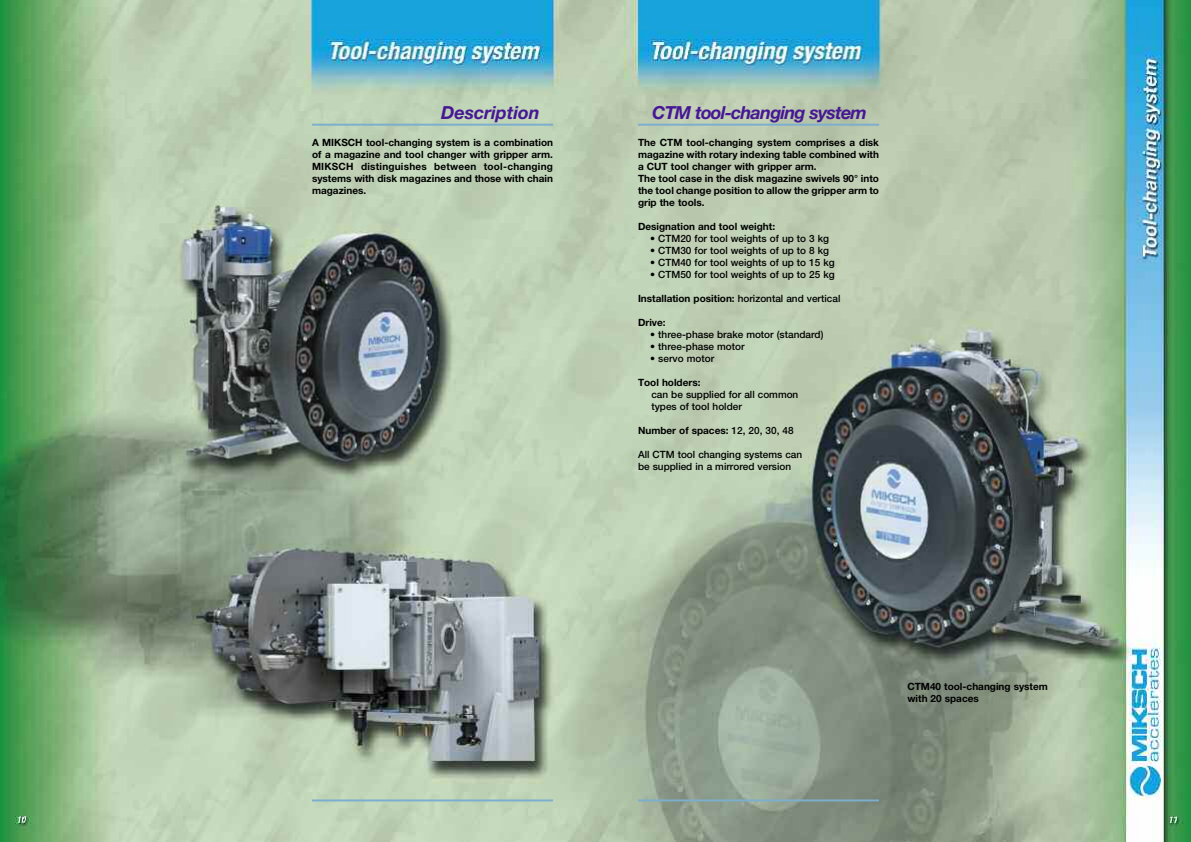
<style>
.page{position:relative;width:1191px;height:842px;background:#fff}
.page>*{position:absolute;margin:0;border:0;box-sizing:border-box;transform-origin:0 0}
.t1{font:italic 700 18px "Helvetica Neue LT Pro";letter-spacing:-.045em;color:#461794}
.t2{font:italic 700 18px "Helvetica Neue LT Pro";color:#461794}
.t3{font:700 10px/12px "Helvetica Neue LT Pro";color:#000}
.t4{font:500 10px/12px "Helvetica Neue LT Pro";color:#000}
.s1{font-weight:500}
</style>
<div class="page">
<img style="left:0;top:0;width:1191px;height:842px">
<hr style="left:638px;top:799px;width:241px;height:2px;background:#7caece">
<hr style="left:312px;top:799px;width:241px;height:2px;background:#7caece">
<hr style="left:638px;top:124px;width:241px;height:2px;background:#7caece">
<hr style="left:312px;top:124px;width:241px;height:2px;background:#7caece">
<h1 class="t2" style="left:441px;top:106px;width:100px">Description</h1>
<p class="t3" style="left:312px;top:137px;width:242px;text-align:justify">A MIKSCH tool-changing system is a combination of a magazine and tool changer with gripper arm.<br>MIKSCH distinguishes between tool-changing systems with disk magazines and those with chain magazines.</p>
<h1 class="t1" style="left:652px;top:106px;width:216px">CTM tool-changing system</h1>
<p class="t3" style="left:638px;top:137px;width:242px">The CTM tool-changing system comprises a disk magazine with rotary indexing table combined with a CUT tool changer with gripper arm.<br>The tool case in the disk magazine swivels 90° into the tool change position to allow the gripper arm to grip the tools.</p>
<p class="t3" style="left:638px;top:221px;width:139px">Designation and tool weight:</p>
<p class="t4" style="left:650px;top:233px;width:180px">• CTM20 for tool weights of up to 3 kg</p>
<p class="t4" style="left:650px;top:245px;width:180px">• CTM30 for tool weights of up to 8 kg</p>
<p class="t4" style="left:650px;top:257px;width:186px">• CTM40 for tool weights of up to 15 kg</p>
<p class="t4" style="left:650px;top:269px;width:186px">• CTM50 for tool weights of up to 25 kg</p>
<p class="t3" style="left:638px;top:293px;width:204px">Installation position: <span class="s1">horizontal and vertical</span></p>
<p class="t3" style="left:638px;top:317px;width:29px">Drive:</p>
<p class="t4" style="left:650px;top:329px;width:175px">• three-phase brake motor (standard)</p>
<p class="t4" style="left:650px;top:341px;width:96px">• three-phase motor</p>
<p class="t4" style="left:650px;top:353px;width:65px">• servo motor</p>
<p class="t3" style="left:638px;top:377px;width:64px">Tool holders:</p>
<p class="t4" style="left:651px;top:389px;width:148px">can be supplied for all common types of tool holder</p>
<p class="t3" style="left:638px;top:425px;width:157px">Number of spaces: <span class="s1">12, 20, 30, 48</span></p>
<p class="t4" style="left:638px;top:449px;width:166px">All CTM tool changing systems can be supplied in a mirrored version</p>
<p class="t3" style="left:907px;top:682px;width:142px">CTM40 tool-changing system with 20 spaces</p>
</div>
